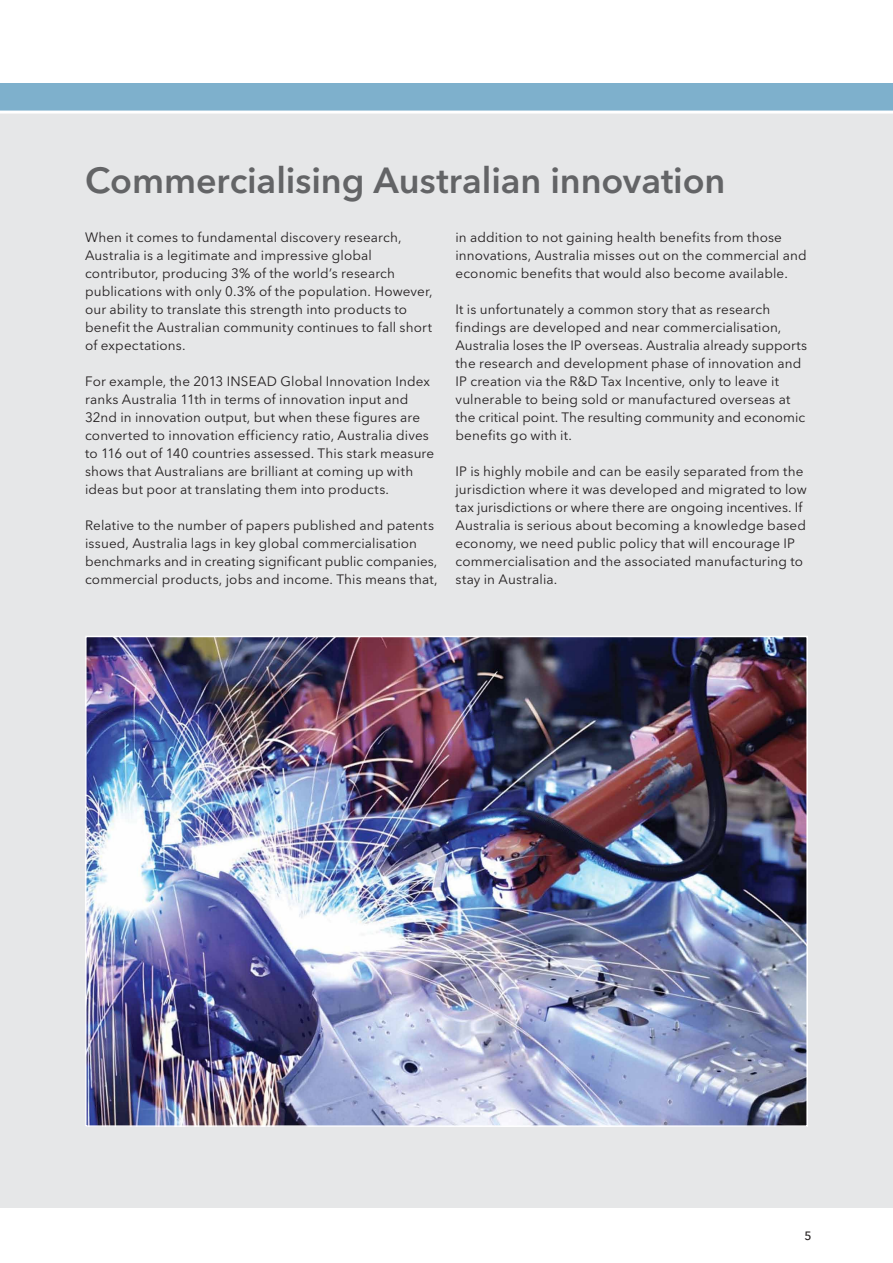
<style>
.page{position:relative;width:893px;height:1263px;background:#fff}
.page>*{position:absolute;margin:0;border:0;box-sizing:border-box;transform-origin:0 0}
.t1{font:600 36px "Avenir Next LT Pro";color:#636466}
.t2{font:13.5px/18px "Avenir Next LT Pro";letter-spacing:.01em;color:#231f20}
.t3{font:500 12px "Avenir Next LT Pro";color:#231f20}
</style>
<div class="page">
<div style="left:0;top:83px;width:893px;height:28px;background:#7eb0cc"></div>
<div style="left:0;top:114px;width:893px;height:1094px;background:#e6e7e8"></div>
<img style="left:88px;top:639px;width:717px;height:485px">
<div style="left:85px;top:636px;width:723px;height:491px;border:2px solid #fff"></div>
<h1 class="t1" style="left:85px;top:159px;width:642px">Commercialising Australian innovation</h1>
<p class="t2" style="left:85px;top:228px;width:349px">When it comes to fundamental discovery research, Australia is a legitimate and impressive global contributor, producing 3% of the world’s research publications with only 0.3% of the population. However, our ability to translate this strength into products to benefit the Australian community continues to fall short of expectations.</p>
<p class="t2" style="left:85px;top:372px;width:351px">For example, the 2013 INSEAD Global Innovation Index ranks Australia 11th in terms of innovation input and 32nd in innovation output, but when these figures are converted to innovation efficiency ratio, Australia dives to 116 out of 140 countries assessed. This stark measure shows that Australians are brilliant at coming up with ideas but poor at translating them into products.</p>
<p class="t2" style="left:85px;top:516px;width:354px">Relative to the number of papers published and patents issued, Australia lags in key global commercialisation benchmarks and in creating significant public companies, commercial products, jobs and income. This means that,</p>
<p class="t2" style="left:455px;top:228px;width:353px">in addition to not gaining health benefits from those innovations, Australia misses out on the commercial and economic benefits that would also become available.</p>
<p class="t2" style="left:455px;top:300px;width:353px">It is unfortunately a common story that as research findings are developed and near commercialisation, Australia loses the IP overseas. Australia already supports the research and development phase of innovation and IP creation via the R&amp;D Tax Incentive, only to leave it vulnerable to being sold or manufactured overseas at the critical point. The resulting community and economic benefits go with it.</p>
<p class="t2" style="left:455px;top:462px;width:353px">IP is highly mobile and can be easily separated from the jurisdiction where it was developed and migrated to low tax jurisdictions or where there are ongoing incentives. If Australia is serious about becoming a knowledge based economy, we need public policy that will encourage IP commercialisation and the associated manufacturing to stay in Australia.</p>
<p class="t3" style="left:804px;top:1228px;width:9px">5</p>
</div>
